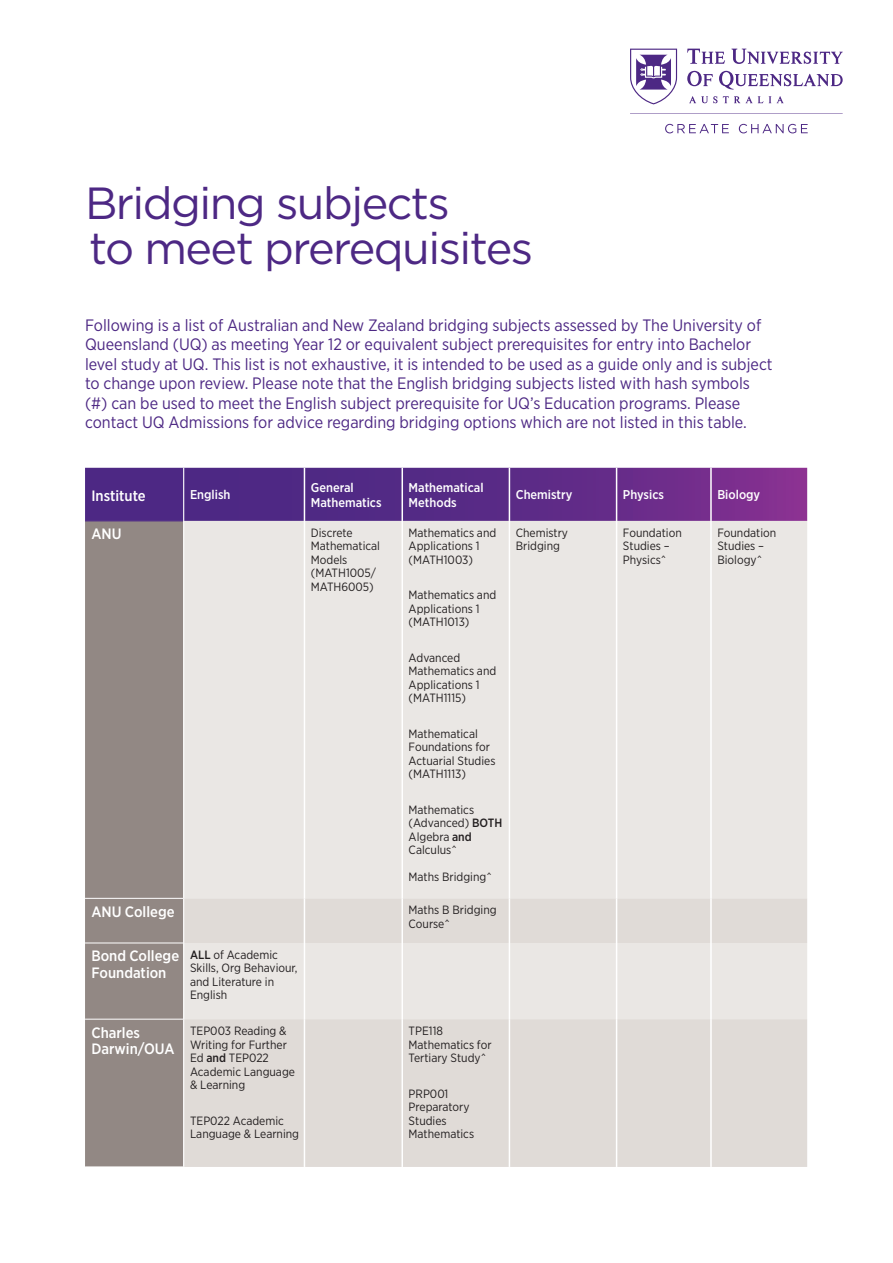
<style>
.page{position:relative;width:893px;height:1263px;background:#fff}
.page>*{position:absolute;margin:0;border:0;box-sizing:border-box;transform-origin:0 0}
.Main_head{font:45px/45px "Gotham";letter-spacing:-.035em;color:#4d2884}
.STANDFIRST{font:16.5px/19.5px "Gotham Narrow";color:#4d2884}
.TABLE_HEAD{font:500 15px/16.5px "Gotham Narrow";color:#fff}
.TABLE_HEAD-2{font:500 12.75px/15px "Gotham Narrow";color:#fff}
.table_body{font:12px/13.5px "Gotham Narrow";color:#231f20}
.s1{font-weight:500}
</style>
<div class="page">
<svg style="left:630px;top:49px;width:213px;height:84px"></svg>
<svg style="left:85px;top:468px;width:722px;height:53px;background:#5d2b87"></svg>
<div style="left:85px;top:521px;width:98px;height:645px;background:#928884"></div>
<div style="left:184px;top:521px;width:623px;height:377px;background:#eae7e4"></div>
<svg style="left:184px;top:898px;width:623px;height:269px;background:#e2deda"></svg>
<hr style="left:85px;top:898px;width:98px;height:1px;background:#fff">
<hr style="left:85px;top:942px;width:98px;height:1px;background:#fff">
<hr style="left:85px;top:1019px;width:98px;height:1px;background:#fff">
<hr style="left:85px;top:520px;width:98px;height:1px;background:#fff">
<hr style="left:304px;top:521px;width:1px;height:377px;background:#fff">
<hr style="left:401px;top:521px;width:2px;height:377px;background:#fff">
<hr style="left:509px;top:521px;width:1px;height:377px;background:#fff">
<hr style="left:616px;top:521px;width:1px;height:377px;background:#fff">
<hr style="left:710px;top:521px;width:2px;height:377px;background:#fff">
<hr style="left:304px;top:898px;width:1px;height:45px;background:#fff">
<hr style="left:401px;top:898px;width:2px;height:45px;background:#fff">
<hr style="left:509px;top:898px;width:1px;height:45px;background:#fff">
<hr style="left:616px;top:898px;width:1px;height:45px;background:#fff">
<hr style="left:710px;top:898px;width:2px;height:45px;background:#fff">
<hr style="left:304px;top:943px;width:1px;height:76px;background:#fff">
<hr style="left:401px;top:943px;width:2px;height:76px;background:#fff">
<hr style="left:509px;top:943px;width:1px;height:76px;background:#fff">
<hr style="left:616px;top:943px;width:1px;height:76px;background:#fff">
<hr style="left:710px;top:943px;width:2px;height:76px;background:#fff">
<hr style="left:304px;top:1019px;width:1px;height:148px;background:#fff">
<hr style="left:401px;top:1019px;width:2px;height:148px;background:#fff">
<hr style="left:509px;top:1019px;width:1px;height:148px;background:#fff">
<hr style="left:616px;top:1019px;width:1px;height:148px;background:#fff">
<hr style="left:710px;top:1019px;width:2px;height:148px;background:#fff">
<hr style="left:401px;top:468px;width:2px;height:53px;background:#fff">
<hr style="left:509px;top:468px;width:1px;height:53px;background:#fff">
<hr style="left:616px;top:468px;width:1px;height:53px;background:#fff">
<hr style="left:710px;top:468px;width:2px;height:53px;background:#fff">
<hr style="left:183px;top:468px;width:1px;height:53px;background:#fff">
<hr style="left:304px;top:468px;width:1px;height:53px;background:#fff">
<p class="Main_head" style="left:85px;top:179px;width:450px">Bridging subjects<br>to meet prerequisites</p>
<p class="STANDFIRST" style="left:85px;top:315px;width:689px">Following is a list of Australian and New Zealand bridging subjects assessed by The University of Queensland (UQ) as meeting Year 12 or equivalent subject prerequisites for entry into Bachelor level study at UQ. This list is not exhaustive, it is intended to be used as a guide only and is subject to change upon review. Please note that the English bridging subjects listed with hash symbols (#) can be used to meet the English subject prerequisite for UQ’s Education programs. Please contact UQ Admissions for advice regarding bridging options which are not listed in this table.</p>
<p class="TABLE_HEAD" style="left:91px;top:488px;width:56px">Institute</p>
<p class="TABLE_HEAD-2" style="left:190px;top:487px;width:42px">English</p>
<p class="TABLE_HEAD-2" style="left:311px;top:480px;width:72px">General<br>Mathematics</p>
<p class="TABLE_HEAD-2" style="left:409px;top:480px;width:76px">Mathematical<br>Methods</p>
<p class="TABLE_HEAD-2" style="left:516px;top:487px;width:58px">Chemistry</p>
<p class="TABLE_HEAD-2" style="left:623px;top:487px;width:43px">Physics</p>
<p class="TABLE_HEAD-2" style="left:717px;top:487px;width:44px">Biology</p>
<p class="TABLE_HEAD" style="left:91px;top:526px;width:32px">ANU</p>
<p class="table_body" style="left:311px;top:526px;width:71px">Discrete<br>Mathematical<br>Models (MATH1005/<br>MATH6005)</p>
<p class="table_body" style="left:409px;top:526px;width:89px">Mathematics and<br>Applications 1 (MATH1003)</p>
<p class="table_body" style="left:409px;top:588px;width:89px">Mathematics and<br>Applications 1 (MATH1013)</p>
<p class="table_body" style="left:409px;top:651px;width:89px">Advanced<br>Mathematics and<br>Applications 1 (MATH1115)</p>
<p class="table_body" style="left:409px;top:727px;width:88px">Mathematical<br>Foundations for<br>Actuarial Studies (MATH1113)</p>
<p class="table_body" style="left:409px;top:803px;width:95px">Mathematics (Advanced) <span class="s1">BOTH<br></span>Algebra <span class="s1">and<br></span>Calculus^</p>
<p class="table_body" style="left:409px;top:870px;width:85px">Maths Bridging^</p>
<p class="table_body" style="left:516px;top:526px;width:54px">Chemistry<br>Bridging</p>
<p class="table_body" style="left:623px;top:526px;width:60px">Foundation<br>Studies –<br>Physics^</p>
<p class="table_body" style="left:717px;top:526px;width:60px">Foundation<br>Studies –<br>Biology^</p>
<p class="TABLE_HEAD" style="left:91px;top:903px;width:85px">ANU College</p>
<p class="table_body" style="left:409px;top:903px;width:89px">Maths B Bridging<br>Course^</p>
<p class="TABLE_HEAD" style="left:91px;top:948px;width:89px">Bond College<br>Foundation</p>
<p class="table_body" style="left:190px;top:948px;width:109px"><span class="s1">ALL</span> of Academic<br>Skills, Org Behaviour, and Literature in<br>English</p>
<p class="TABLE_HEAD" style="left:91px;top:1024px;width:85px">Charles<br>Darwin/OUA</p>
<p class="table_body" style="left:190px;top:1024px;width:106px">TEP003 Reading &amp;<br>Writing for Further<br>Ed <span class="s1">and</span> TEP022<br>Academic Language &amp; Learning</p>
<p class="table_body" style="left:190px;top:1113px;width:111px">TEP022 Academic<br>Language &amp; Learning</p>
<p class="table_body" style="left:409px;top:1024px;width:84px">TPE118<br>Mathematics for<br>Tertiary Study^</p>
<p class="table_body" style="left:409px;top:1086px;width:67px">PRP001<br>Preparatory<br>Studies<br>Mathematics</p>
</div>
